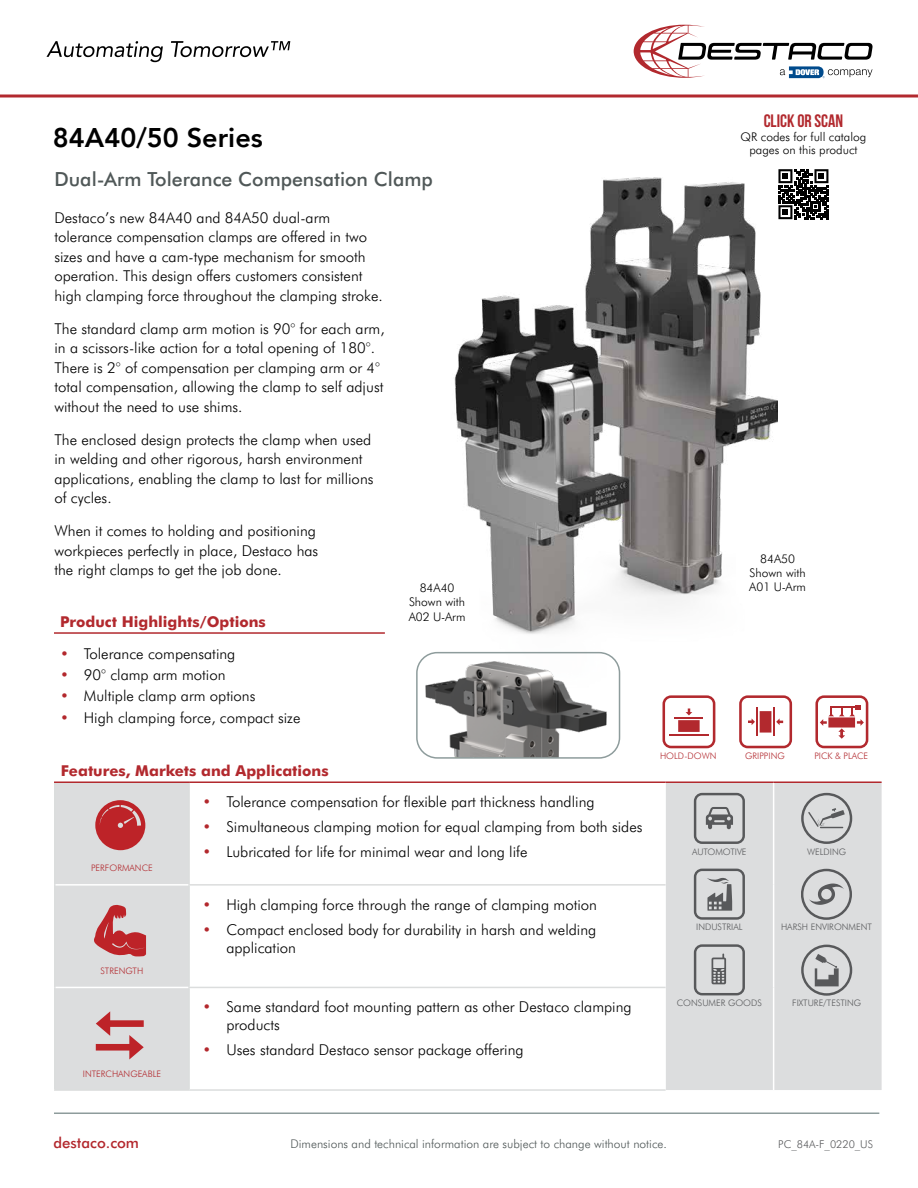
<style>
.page{position:relative;width:918px;height:1188px;background:#fff}
.page>*{position:absolute;margin:0;border:0;box-sizing:border-box;transform-origin:0 0}
.t1{font:800 27px "Avenir";color:#000}
.t2{font:500 19.5px "Futura BT";color:#505858}
.t3{font:18px "Bebas Neue";color:#b2292e}
.t4{font:300 15px/19.5px "Futura BT";color:#000}
.t5{font:700 15px "Futura BT";color:#b2292e}
.t6{font:500 15px "Futura BT";color:#b3282d}
.t7{font:300 12px/14.4px "Futura BT";color:#000;text-align:center}
.t8{font:300 12px "Futura BT";color:#505858}
.t9{font:300 10.8px "Futura BT";color:#58595b}
.t10{font:300 9px "Futura BT";color:#58595b}
.t11{font:300 9px "Futura BT";color:#b2292e}
.s1{color:#b3282d}
</style>
<div class="page">
<div style="left:56px;top:783px;width:826px;height:307px;background:#dcddde"></div>
<svg style="left:190px;top:783px;width:476px;height:306px"></svg>
<hr style="left:54px;top:783px;width:2px;height:102px;background:#dbdddd">
<hr style="left:188px;top:783px;width:2px;height:101px;background:#dbdddd">
<hr style="left:54px;top:885px;width:2px;height:102px;background:#dbdddd">
<hr style="left:188px;top:884px;width:478px;height:2px;background:#dbdddd">
<hr style="left:188px;top:886px;width:2px;height:101px;background:#dbdddd">
<hr style="left:54px;top:987px;width:2px;height:102px;background:#dbdddd">
<hr style="left:188px;top:987px;width:478px;height:1px;background:#dbdddd">
<hr style="left:188px;top:988px;width:2px;height:101px;background:#dbdddd">
<hr style="left:54px;top:1089px;width:135px;height:2px;background:#dbdddd">
<hr style="left:189px;top:1089px;width:477px;height:2px;background:#dbdddd">
<hr style="left:54px;top:781px;width:135px;height:2px;background:#b2292e">
<hr style="left:189px;top:781px;width:477px;height:2px;background:#b2292e">
<hr style="left:666px;top:781px;width:108px;height:2px;background:#b2292e">
<hr style="left:774px;top:781px;width:108px;height:2px;background:#b2292e">
<hr style="left:56px;top:884px;width:132px;height:2px;background:#fff">
<hr style="left:773px;top:783px;width:1px;height:102px;background:#fff">
<hr style="left:773px;top:885px;width:1px;height:102px;background:#fff">
<hr style="left:773px;top:987px;width:1px;height:103px;background:#fff">
<hr style="left:54px;top:632px;width:331px;height:2px;background:#b2292e">
<svg style="left:95px;top:800px;width:50px;height:50px;background:#c5565a"></svg>
<svg style="left:55px;top:885px;width:134px;height:204px;background:#d9cecf"></svg>
<img style="left:451px;top:177px;width:326px;height:511px">
<div style="left:736px;top:546px;width:84px;height:53px;background:#fff;border-radius:7px"></div>
<div style="left:736px;top:545px;width:85px;height:54px;border:2px solid #fff;border-radius:7px"></div>
<div style="left:396px;top:575px;width:84px;height:53px;background:#fff;border-radius:7px"></div>
<div style="left:395px;top:575px;width:86px;height:54px;border:2px solid #fff;border-radius:7px"></div>
<img style="left:418px;top:653px;width:202px;height:103px">
<div style="left:416px;top:652px;width:204px;height:107px;border:2px solid #8e9c9c;border-radius:20px"></div>
<svg style="left:776px;top:177px;width:53px;height:44px"></svg>
<svg style="left:778px;top:169px;width:51px;height:50px"></svg>
<hr style="left:54px;top:1113px;width:825px;height:1px;background:#8e9c9c">
<svg style="left:634px;top:25px;width:239px;height:53px"></svg>
<svg style="left:0;top:94px;width:918px;height:4px;background:#c55e62"></svg>
<svg style="left:46px;top:41px;width:117px;height:21px"></svg>
<svg style="left:171px;top:41px;width:119px;height:16px"></svg>
<svg style="left:694px;top:793px;width:51px;height:51px;background:#b5b6b7"></svg>
<svg style="left:694px;top:869px;width:51px;height:51px;background:#b0b1b3"></svg>
<svg style="left:694px;top:944px;width:51px;height:51px;background:#babbbc"></svg>
<svg style="left:801px;top:793px;width:51px;height:51px;background:#c0c1c2"></svg>
<svg style="left:801px;top:945px;width:51px;height:51px;background:#b7b8b9"></svg>
<svg style="left:815px;top:695px;width:53px;height:53px"></svg>
<svg style="left:739px;top:695px;width:53px;height:53px"></svg>
<svg style="left:663px;top:695px;width:52px;height:53px"></svg>
<svg style="left:801px;top:869px;width:51px;height:51px;background:#bdbebf"></svg>
<h1 class="t1" style="left:53px;top:117px;width:211px">84A40/50 Series</h1>
<h2 class="t2" style="left:54px;top:168px;width:380px">Dual-Arm Tolerance Compensation Clamp</h2>
<p class="t3" style="left:764px;top:111px;width:81px">CLICK OR SCAN</p>
<p class="t7" style="left:741px;top:129px;width:127px;line-height:13.5px">QR codes for full catalog pages on this product</p>
<p class="t4" style="left:54px;top:207px;width:330px">Destaco’s new 84A40 and 84A50 dual-arm tolerance compensation clamps are offered in two sizes and have a cam-type mechanism for smooth operation. This design offers customers consistent high clamping force throughout the clamping stroke.</p>
<p class="t4" style="left:54px;top:318px;width:332px">The standard clamp arm motion is 90° for each arm, in a scissors-like action for a total opening of 180°.<br>There is 2° of compensation per clamping arm or 4° total compensation, allowing the clamp to self adjust without the need to use shims.</p>
<p class="t4" style="left:54px;top:429px;width:321px">The enclosed design protects the clamp when used in welding and other rigorous, harsh environment applications, enabling the clamp to last for millions of cycles.</p>
<p class="t4" style="left:54px;top:521px;width:265px">When it comes to holding and positioning workpieces perfectly in place, Destaco has the right clamps to get the job done.</p>
<p class="t5" style="left:60px;top:613px;width:207px">Product Highlights/Options</p>
<p class="t4" style="left:60px;top:644px;width:177px"><span class="s1">•</span> Tolerance compensating</p>
<p class="t4" style="left:60px;top:665px;width:167px"><span class="s1">•</span> 90° clamp arm motion</p>
<p class="t4" style="left:60px;top:686px;width:197px"><span class="s1">•</span> Multiple clamp arm options</p>
<p class="t4" style="left:60px;top:708px;width:242px"><span class="s1">•</span> High clamping force, compact size</p>
<p class="t5" style="left:61px;top:762px;width:269px">Features, Markets and Applications</p>
<p class="t7" style="left:750px;top:551px;width:58px">84A50<br>Shown with</p>
<p class="t7" style="left:420px;top:580px;width:36px">84A40</p>
<p class="t7" style="left:749px;top:580px;width:58px">A01 U-Arm</p>
<p class="t7" style="left:409px;top:595px;width:58px;text-align:left">Shown with<br>A02 U-Arm</p>
<p class="t11" style="left:660px;top:750px;width:58px">HOLD-DOWN</p>
<p class="t11" style="left:745px;top:750px;width:41px">GRIPPING</p>
<p class="t11" style="left:814px;top:750px;width:55px">PICK &amp; PLACE</p>
<p class="t11" style="left:91px;top:863px;width:63px">PERFORMANCE</p>
<p class="t11" style="left:100px;top:965px;width:44px">STRENGTH</p>
<p class="t11" style="left:83px;top:1068px;width:80px">INTERCHANGEABLE</p>
<p class="t4" style="left:203px;top:792px;width:394px"><span class="s1">•</span> Tolerance compensation for flexible part thickness handling</p>
<p class="t4" style="left:203px;top:817px;width:441px"><span class="s1">•</span> Simultaneous clamping motion for equal clamping from both sides</p>
<p class="t4" style="left:203px;top:841px;width:326px"><span class="s1">•</span> Lubricated for life for minimal wear and long life</p>
<p class="t4" style="left:203px;top:895px;width:396px"><span class="s1">•</span> High clamping force through the range of clamping motion</p>
<p class="t4" style="left:226px;top:920px;width:371px;line-height:18px;text-indent:-24px"><span class="s1">•</span> Compact enclosed body for durability in harsh and welding application</p>
<p class="t4" style="left:226px;top:998px;width:407px;line-height:18px;text-indent:-24px"><span class="s1">•</span> Same standard foot mounting pattern as other Destaco clamping products</p>
<p class="t4" style="left:203px;top:1040px;width:323px"><span class="s1">•</span> Uses standard Destaco sensor package offering</p>
<p class="t10" style="left:692px;top:846px;width:56px">AUTOMOTIVE</p>
<p class="t10" style="left:807px;top:846px;width:40px">WELDING</p>
<p class="t10" style="left:696px;top:922px;width:48px">INDUSTRIAL</p>
<p class="t10" style="left:781px;top:922px;width:92px">HARSH ENVIRONMENT</p>
<p class="t10" style="left:677px;top:997px;width:87px">CONSUMER GOODS</p>
<p class="t10" style="left:792px;top:997px;width:71px">FIXTURE/TESTING</p>
<p class="t6" style="left:53px;top:1134px;width:87px">destaco.com</p>
<p class="t9" style="left:778px;top:1138px;width:96px">PC_84A-F_0220_US</p>
<p class="t8" style="left:291px;top:1137px;width:378px">Dimensions and technical information are subject to change without notice.</p>
</div>
